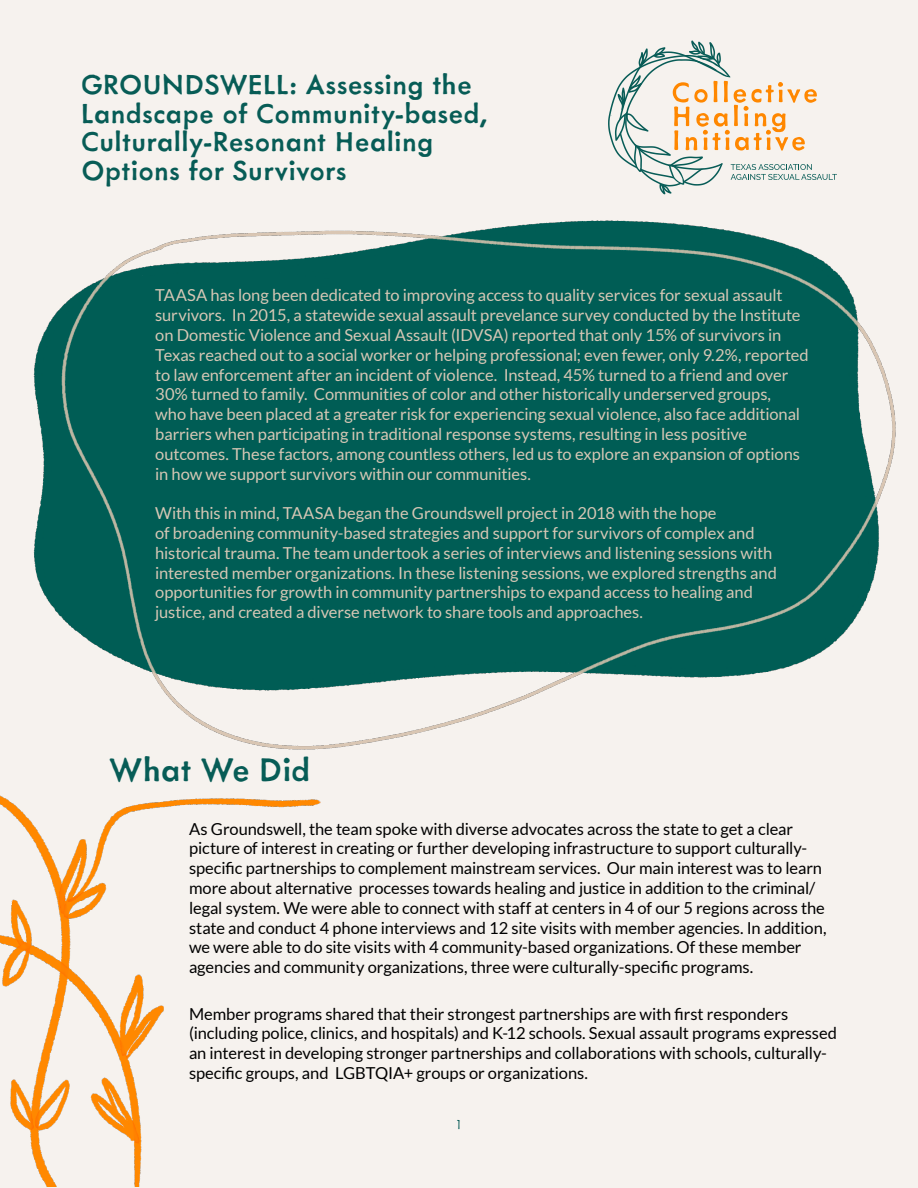
<style>
.page{position:relative;width:918px;height:1188px;background:#f6f2ee}
.page>*{position:absolute;margin:0;border:0;box-sizing:border-box;transform-origin:0 0}
.t1{font:500 37.5px "Metallophile Sp 8";letter-spacing:-.005em;color:#075c56}
.t2{font:500 31.5px/28.5px "Metallophile Sp 8";letter-spacing:.005em;color:#075c56}
.t3{font:16.5px/19.8px "Lato";letter-spacing:-.005em;color:#d6c7b5}
.t4{font:16.5px/19.8px "Lato";letter-spacing:-.005em;color:#000}
.t5{font:300 15px "Metallophile Sp 8";color:#085c57}
</style>
<div class="page">
<img style="left:33px;top:220px;width:863px;height:527px">
<img style="left:0;top:743px;width:346px;height:444px">
<svg style="left:608px;top:40px;width:229px;height:154px"></svg>
<h2 class="t2" style="left:81px;top:69px;width:408px">GROUNDSWELL: Assessing the<br>Landscape of Community-based,<br>Culturally-Resonant Healing<br>Options for Survivors</h2>
<p class="t3" style="left:155px;top:285px;width:655px">TAASA has long been dedicated to improving access to quality services for sexual assault survivors. In 2015, a statewide sexual assault prevelance survey conducted by the Institute on Domestic Violence and Sexual Assault (IDVSA) reported that only 15% of survivors in Texas reached out to a social worker or helping professional; even fewer, only 9.2%, reported to law enforcement after an incident of violence. Instead, 45% turned to a friend and over 30% turned to family. Communities of color and other historically underserved groups,<br>who have been placed at a greater risk for experiencing sexual violence, also face additional barriers when participating in traditional response systems, resulting in less positive outcomes. These factors, among countless others, led us to explore an expansion of options in how we support survivors within our communities.</p>
<p class="t3" style="left:155px;top:503px;width:623px">With this in mind, TAASA began the Groundswell project in 2018 with the hope<br>of broadening community-based strategies and support for survivors of complex and historical trauma. The team undertook a series of interviews and listening sessions with interested member organizations. In these listening sessions, we explored strengths and opportunities for growth in community partnerships to expand access to healing and justice, and created a diverse network to share tools and approaches.</p>
<h1 class="t1" style="left:109px;top:747px;width:203px">What We Did</h1>
<p class="t4" style="left:189px;top:819px;width:639px">As Groundswell, the team spoke with diverse advocates across the state to get a clear picture of interest in creating or further developing infrastructure to support culturally&shy;specific partnerships to complement mainstream services. Our main interest was to learn more about alternative processes towards healing and justice in addition to the criminal/ legal system. We were able to connect with staff at centers in 4 of our 5 regions across the state and conduct 4 phone interviews and 12 site visits with member agencies. In addition, we were able to do site visits with 4 community-based organizations. Of these member agencies and community organizations, three were culturally-specific programs.</p>
<p class="t4" style="left:189px;top:1004px;width:649px">Member programs shared that their strongest partnerships are with first responders (including police, clinics, and hospitals) and K-12 schools. Sexual assault programs expressed an interest in developing stronger partnerships and collaborations with schools, culturally&shy;specific groups, and LGBTQIA+ groups or organizations.</p>
<p class="t5" style="left:455px;top:1116px;width:9px">1</p>
</div>
